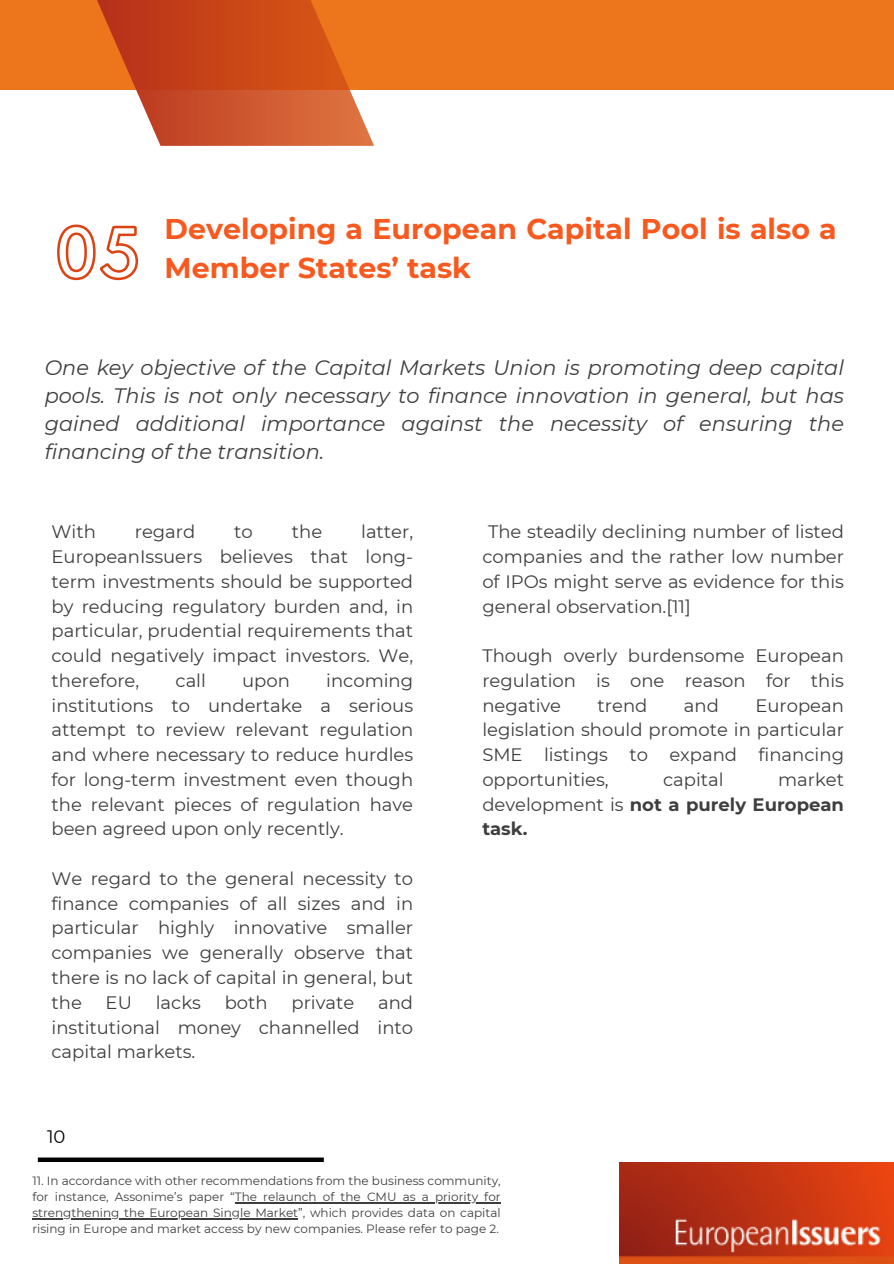
<style>
.page{position:relative;width:894px;height:1264px;background:#fff}
.page>*{position:absolute;margin:0;border:0;box-sizing:border-box;transform-origin:0 0}
.t1{font:700 28.5px/39.3px "Montserrat";color:#f7591f}
.t2{font:italic 20.85px/28.2px "Montserrat";color:#3e3e3e;text-align:justify}
.t3{font:18px/24.8px "Montserrat";color:#3e3e3e;text-align:justify}
.t4{font:700 18px/24.8px "Montserrat";color:#3e3e3e;text-align:justify}
.t5{font:18px "Montserrat";color:#000}
.t6{font:12px/16px "Montserrat";color:#3e3e3e;text-align:justify}
.s1{font-weight:400}
</style>
<div class="page">
<div style="left:0;top:0;width:893px;height:89px;background:#ed751c"></div>
<svg style="left:89px;top:0;width:285px;height:146px"></svg>
<img style="left:619px;top:1162px;width:273px;height:101px">
<svg style="left:57px;top:224px;width:82px;height:57px"></svg>
<hr style="left:235px;top:1202px;width:265px;height:1px;background:#3e3e3e">
<hr style="left:32px;top:1218px;width:266px;height:1px;background:#3e3e3e">
<svg style="left:38px;top:1157px;width:286px;height:4px"></svg>
<h1 class="t1" style="left:164px;top:209px;width:673px">Developing a European Capital Pool is also a<br>Member States’ task</h1>
<h3 class="t2" style="left:45px;top:353px;width:800px">One key objective of the Capital Markets Union is promoting deep capital pools. This is not only necessary to finance innovation in general, but has gained additional importance against the necessity of ensuring the financing of the transition.</h3>
<h3 class="t3" style="left:51px;top:519px;width:363px;text-indent:309px">latter, EuropeanIssuers believes that long&shy;term investments should be supported by reducing regulatory burden and, in particular, prudential requirements that could negatively impact investors. We, therefore,</h3>
<h3 class="t3" style="left:51px;top:519px;width:46px">With</h3>
<h3 class="t3" style="left:135px;top:519px;width:62px">regard</h3>
<h3 class="t3" style="left:234px;top:519px;width:20px">to</h3>
<h3 class="t3" style="left:292px;top:519px;width:32px">the</h3>
<h3 class="t3" style="left:51px;top:668px;width:363px;text-indent:274px">incoming institutions to undertake a serious attempt to review relevant regulation and where necessary to reduce hurdles for long-term investment even though the relevant pieces of regulation have been agreed upon only recently.</h3>
<h3 class="t3" style="left:51px;top:866px;width:363px">We regard to the general necessity to finance companies of all sizes and in particular highly innovative smaller companies we generally observe that there is no lack of capital in general, but the</h3>
<h3 class="t3" style="left:175px;top:668px;width:32px">call</h3>
<h3 class="t3" style="left:242px;top:668px;width:49px">upon</h3>
<h3 class="t3" style="left:51px;top:989px;width:363px;text-indent:326px">and institutional money channelled into capital markets.</h3>
<h3 class="t3" style="left:106px;top:989px;width:28px">EU</h3>
<h3 class="t3" style="left:156px;top:989px;width:47px">lacks</h3>
<h3 class="t3" style="left:225px;top:989px;width:44px">both</h3>
<h3 class="t3" style="left:291px;top:989px;width:64px">private</h3>
<h3 class="t3" style="left:482px;top:519px;width:363px;text-indent:6px">The steadily declining number of listed companies and the rather low number of IPOs might serve as evidence for this general observation.[11]</h3>
<p class="t3" style="left:482px;top:643px;width:363px">Though overly burdensome European regulation is one reason for this negative</p>
<p class="t3" style="left:597px;top:692px;width:51px">trend</p>
<p class="t3" style="left:683px;top:692px;width:37px">and</p>
<p class="t3" style="left:482px;top:692px;width:363px;text-indent:273px">European legislation should promote in particular SME listings to expand financing opportunities,</p>
<p class="t4" style="left:482px;top:767px;width:363px;text-indent:295px"><span class="s1">market development is</span> not a purely European task.</p>
<p class="t3" style="left:663px;top:767px;width:62px">capital</p>
<p class="t5" style="left:47px;top:1125px;width:20px">10</p>
<p class="t6" style="left:32px;top:1173px;width:469px">11. In accordance with other recommendations from the business community, for instance, Assonime’s paper “The relaunch of the CMU as a priority for strengthening the European Single Market”, which provides data on capital rising in Europe and market access by new companies. Please refer to page 2.</p>
</div>
